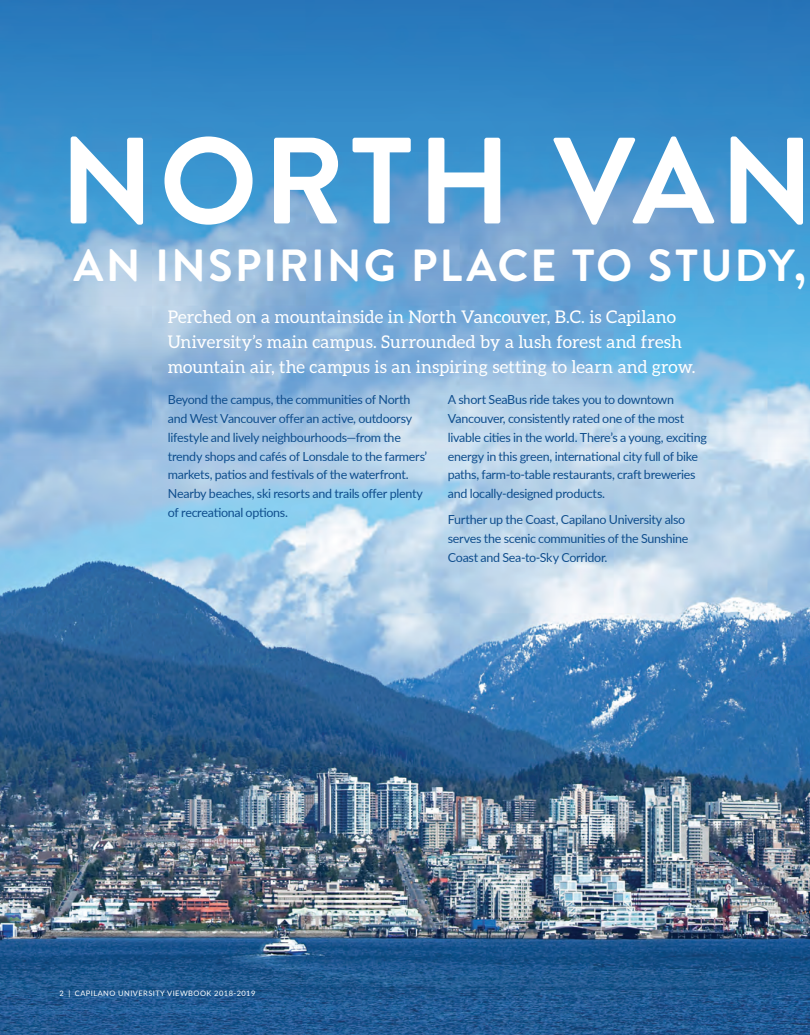
<style>
.page{position:relative;width:810px;height:1035px;background:#fff}
.page>*{position:absolute;margin:0;border:0;box-sizing:border-box;transform-origin:0 0}
.t1{font:700 122.5px "Brandon Text";letter-spacing:.045em;color:#fff}
.t2{font:700 45px "Brandon Text";letter-spacing:.05em;color:#fff}
.t3{font:17.5px/25px "Aleo";letter-spacing:.01em;color:#fff}
.t4{font:12.5px/18.8px "Lato";letter-spacing:-.025em;color:#0f4e8d}
.t5{font:7.5px "Lato";letter-spacing:.06em;color:#fff}
</style>
<div class="page">
<img style="left:0;top:490px;width:810px;height:545px">
<svg style="left:0;top:0;width:810px;height:490px;background:#67a4d4"></svg>
<h1 class="t1" style="left:60px;top:96px;width:755px">NORTH VAN</h1>
<h2 class="t2" style="left:74px;top:234px;width:734px">AN INSPIRING PLACE TO STUDY,</h2>
<h3 class="t3" style="left:168px;top:304px;width:529px">Perched on a mountainside in North Vancouver, B.C. is Capilano<br>University’s main campus. Surrounded by a lush forest and fresh mountain air, the campus is an inspiring setting to learn and grow.</h3>
<p class="t4" style="left:168px;top:390px;width:261px">Beyond the campus, the communities of North and West Vancouver offer an active, outdoorsy lifestyle and lively neighbourhoods—from the trendy shops and cafés of Lonsdale to the farmers’ markets, patios and festivals of the waterfront.<br>Nearby beaches, ski resorts and trails offer plenty of recreational options.</p>
<p class="t4" style="left:448px;top:390px;width:261px">A short SeaBus ride takes you to downtown Vancouver, consistently rated one of the most livable cities in the world. There’s a young, exciting energy in this green, international city full of bike paths, farm-to-table restaurants, craft breweries and locally-designed products.</p>
<p class="t4" style="left:448px;top:510px;width:242px">Further up the Coast, Capilano University also serves the scenic communities of the Sunshine<br>Coast and Sea-to-Sky Corridor.</p>
<p class="t5" style="left:59px;top:988px;width:198px">2 | CAPILANO UNIVERSITY VIEWBOOK 2018-2019</p>
</div>
